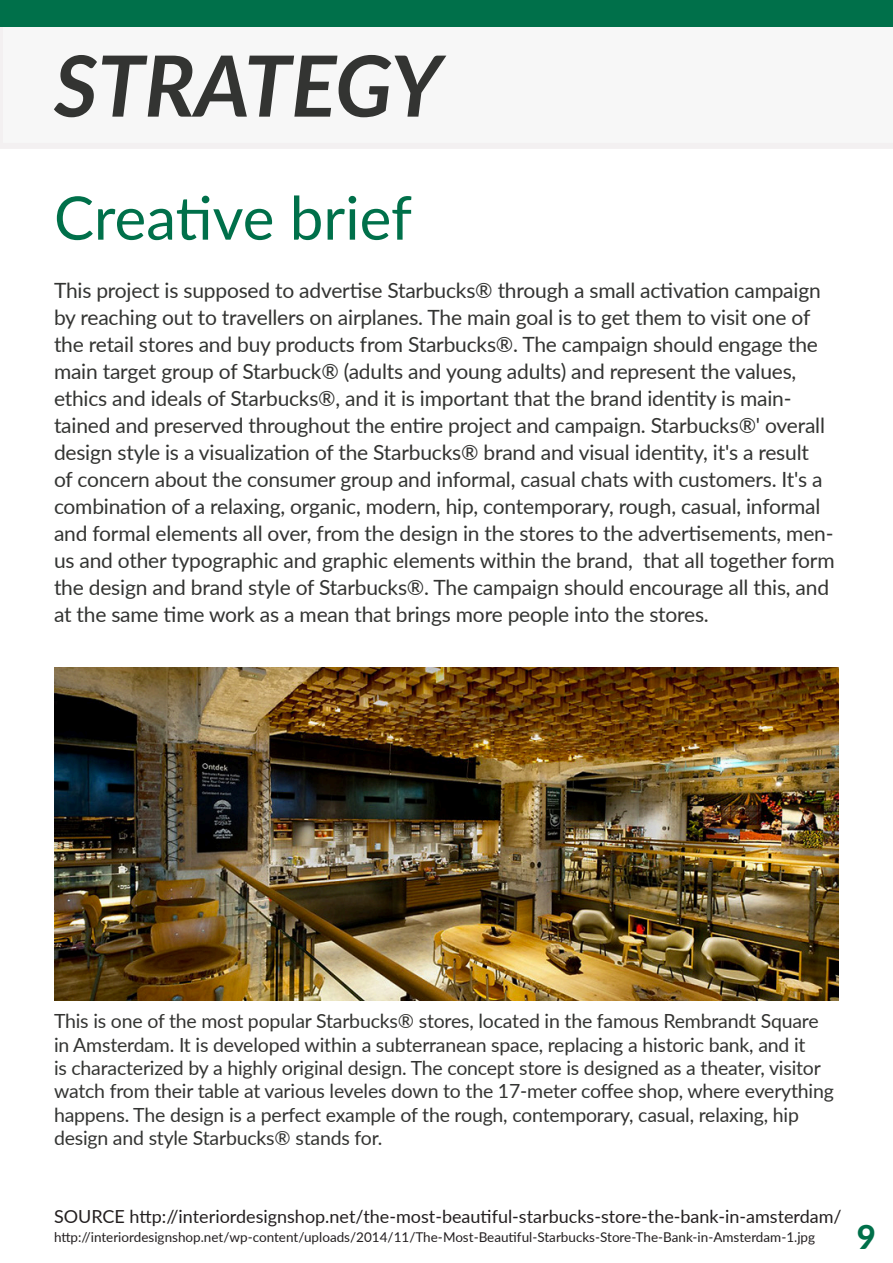
<style>
.page{position:relative;width:893px;height:1263px;background:#fff}
.page>*{position:absolute;margin:0;border:0;box-sizing:border-box;transform-origin:0 0}
.t1{font:italic 700 84.45px "Lato";color:#333432}
.t2{font:60px "Lato";letter-spacing:-.005em;color:#00704a}
.t3{font:800 33px "Lato";color:#00704a}
.t4{font:21px/27px "Lato";letter-spacing:-.01em;color:#333432}
.t5{font:19.5px/23.4px "Lato";letter-spacing:-.01em;color:#333432}
.Sources{font:18px "Lato";color:#231f20}
.t6{font:13.5px "Lato";color:#231f20}
</style>
<div class="page">
<svg style="left:0;top:27px;width:893px;height:122px"></svg>
<div style="left:0;top:0;width:893px;height:27px;background:#00704a"></div>
<img style="left:54px;top:668px;width:785px;height:332px">
<p class="t1" style="left:54px;top:24px;width:389px">STRATEGY</p>
<p class="t2" style="left:54px;top:175px;width:359px">Creative brief</p>
<p class="t4" style="left:54px;top:276px;width:782px">This project is supposed to advertise Starbucks® through a small activation campaign by reaching out to travellers on airplanes. The main goal is to get them to visit one of the retail stores and buy products from Starbucks®. The campaign should engage the main target group of Starbuck® (adults and young adults) and represent the values, ethics and ideals of Starbucks®, and it is important that the brand identity is main&shy;tained and preserved throughout the entire project and campaign. Starbucks®' overall design style is a visualization of the Starbucks® brand and visual identity, it's a result<br>of concern about the consumer group and informal, casual chats with customers. It's a combination of a relaxing, organic, modern, hip, contemporary, rough, casual, informal and formal elements all over, from the design in the stores to the advertisements, men&shy;us and other typographic and graphic elements within the brand, that all together form the design and brand style of Starbucks®. The campaign should encourage all this, and at the same time work as a mean that brings more people into the stores.</p>
<p class="t5" style="left:54px;top:1009px;width:781px">This is one of the most popular Starbucks® stores, located in the famous Rembrandt Square in Amsterdam. It is developed within a subterranean space, replacing a historic bank, and it<br>is characterized by a highly original design. The concept store is designed as a theater, visitor watch from their table at various leveles down to the 17-meter coffee shop, where everything happens. The design is a perfect example of the rough, contemporary, casual, relaxing, hip design and style Starbucks® stands for.</p>
<p class="Sources" style="left:54px;top:1204px;width:789px">SOURCE http://interiordesignshop.net/the-most-beautiful-starbucks-store-the-bank-in-amsterdam/</p>
<p class="t6" style="left:54px;top:1227px;width:763px">http://interiordesignshop.net/wp-content/uploads/2014/11/The-Most-Beautiful-Starbucks-Store-The-Bank-in-Amsterdam-1.jpg</p>
<h3 class="t3" style="left:857px;top:1213px;width:21px">9</h3>
</div>
